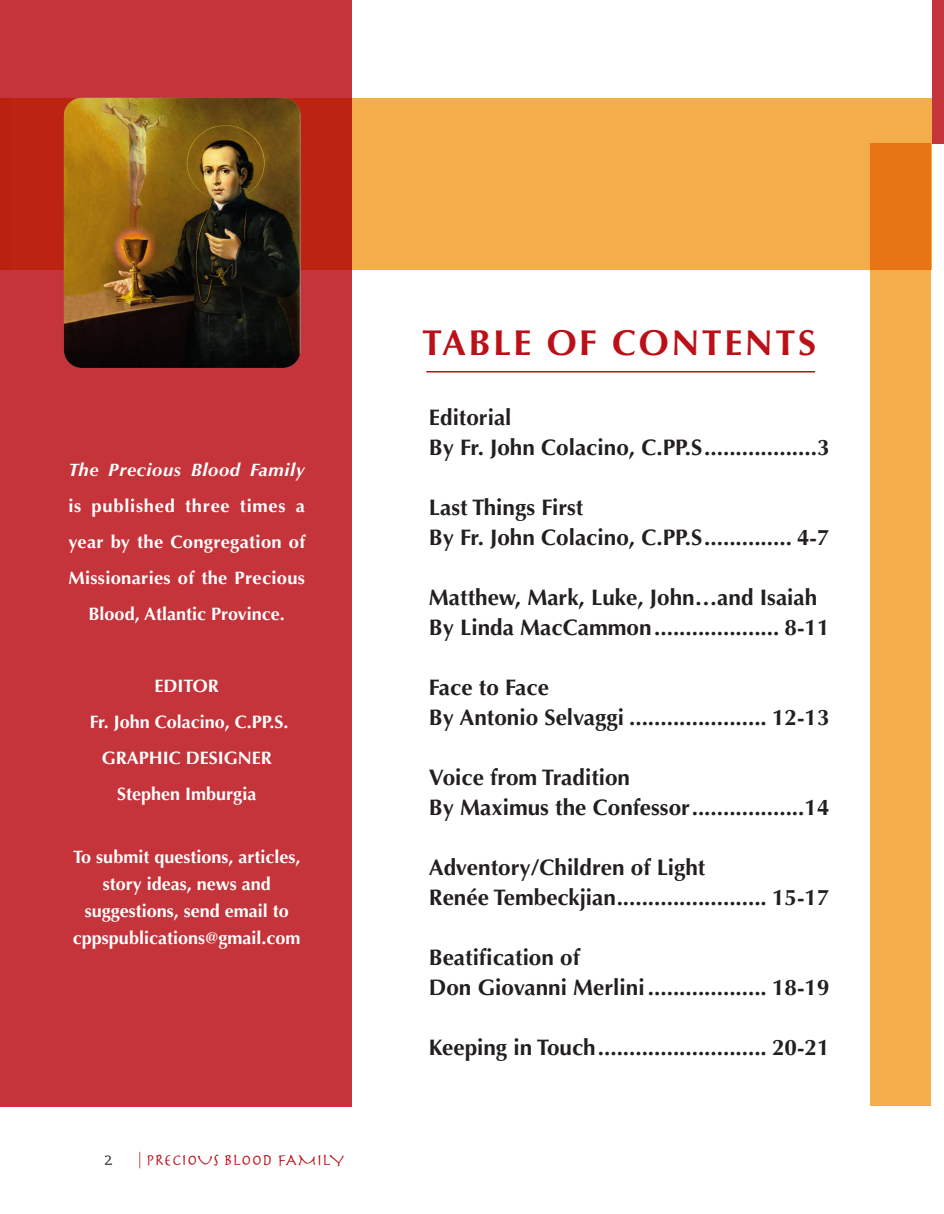
<style>
.page{position:relative;width:944px;height:1214px;background:#fff}
.page>*{position:absolute;margin:0;border:0;box-sizing:border-box;transform-origin:0 0}
.TOC___Title{font:700 36px "Optima";letter-spacing:.07em;color:#bb1018}
.TOC___Body_Text{font:700 22.5px "Optima";color:#231f20}
.Normal_text{font:700 18px/36px "Optima";color:#fff;text-align:center}
.Normal_text_small_8pt{font:700 18px "Optima";color:#fff}
.MASTER_PAGE___Magazine_Title_left_aligne{font:16.5px "Herculanum";color:#bb1018}
.MASTER_PAGE___Page_Number_right_aligned{font:16.5px "Herculanum";color:#231f20}
.s1{font-style:italic}
</style>
<div class="page">
<div style="left:931px;top:0;width:13px;height:143px;background:#c5343b"></div>
<div style="left:0;top:0;width:352px;height:1106px;background:#c5343b"></div>
<svg style="left:0;top:98px;width:931px;height:171px;fill:#f3ad4b"></svg>
<svg style="left:870px;top:143px;width:61px;height:963px;fill:#f3ad4b"></svg>
<img style="left:64px;top:98px;width:236px;height:270px">
<hr style="left:426px;top:371px;width:389px;height:1px;background:#bb1018">
<p class="Normal_text" style="left:68px;top:452px;width:238px"><span class="s1">The Precious Blood Family </span>is published three times a year by the Congregation of<br>Missionaries of the Precious<br>Blood, Atlantic Province.</p>
<p class="Normal_text_small_8pt" style="left:155px;top:675px;width:66px">EDITOR</p>
<p class="Normal_text_small_8pt" style="left:90px;top:711px;width:200px">Fr. John Colacino, C.PP.S.</p>
<p class="Normal_text_small_8pt" style="left:102px;top:747px;width:172px">GRAPHIC DESIGNER</p>
<p class="Normal_text_small_8pt" style="left:117px;top:783px;width:141px">Stephen Imburgia</p>
<p class="Normal_text" style="left:73px;top:843px;width:229px;line-height:27px">To submit questions, articles, story ideas, news and suggestions, send email to</p>
<p class="Normal_text" style="left:73px;top:920px;width:229px">cppspublications@gmail.com</p>
<p class="MASTER_PAGE___Page_Number_right_aligned" style="left:104px;top:1149px;width:10px">2</p>
<p class="MASTER_PAGE___Magazine_Title_left_aligne" style="left:138px;top:1149px;width:207px">| PRECIOUS BLOOD FAMILY</p>
<p class="TOC___Title" style="left:422px;top:322px;width:395px">TABLE OF CONTENTS</p>
<p class="TOC___Body_Text" style="left:429px;top:404px;width:84px">Editorial</p>
<p class="TOC___Body_Text" style="left:429px;top:434px;width:402px">By Fr. John Colacino, C.PP.S..................3</p>
<p class="TOC___Body_Text" style="left:429px;top:494px;width:156px">Last Things First</p>
<p class="TOC___Body_Text" style="left:429px;top:524px;width:402px">By Fr. John Colacino, C.PP.S.............. 4-7</p>
<p class="TOC___Body_Text" style="left:429px;top:584px;width:390px">Matthew, Mark, Luke, John…and Isaiah</p>
<p class="TOC___Body_Text" style="left:429px;top:614px;width:402px">By Linda MacCammon.................... 8-11</p>
<p class="TOC___Body_Text" style="left:429px;top:674px;width:122px">Face to Face</p>
<p class="TOC___Body_Text" style="left:429px;top:704px;width:402px">By Antonio Selvaggi ...................... 12-13</p>
<p class="TOC___Body_Text" style="left:429px;top:764px;width:203px">Voice from Tradition</p>
<p class="TOC___Body_Text" style="left:429px;top:794px;width:402px">By Maximus the Confessor..................14</p>
<p class="TOC___Body_Text" style="left:429px;top:854px;width:278px">Adventory/Children of Light</p>
<p class="TOC___Body_Text" style="left:429px;top:884px;width:402px">Renée Tembeckjian........................ 15-17</p>
<p class="TOC___Body_Text" style="left:429px;top:944px;width:152px">Beatification of</p>
<p class="TOC___Body_Text" style="left:429px;top:974px;width:402px">Don Giovanni Merlini ................... 18-19</p>
<p class="TOC___Body_Text" style="left:429px;top:1034px;width:402px">Keeping in Touch........................... 20-21</p>
</div>
